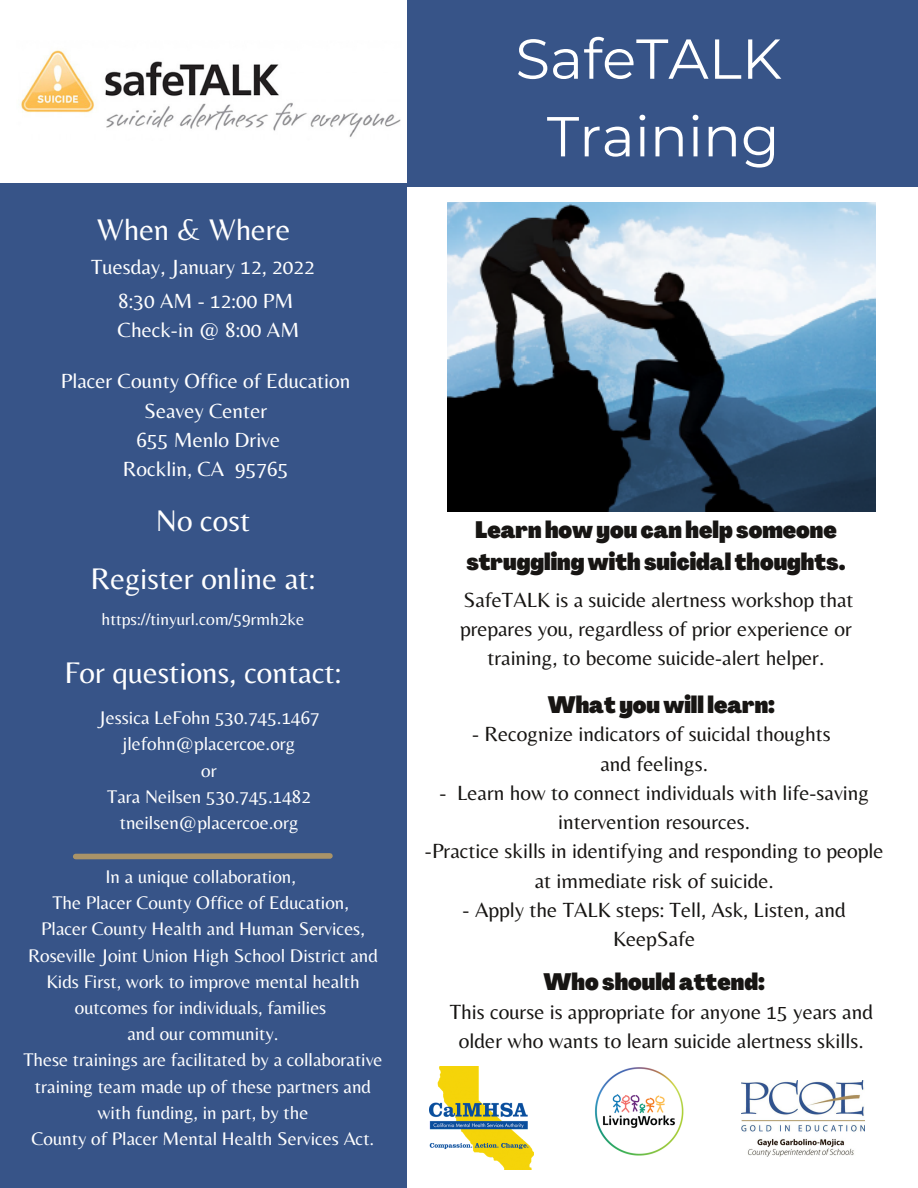
<style>
.page{position:relative;width:918px;height:1188px;background:#fff}
.page>*{position:absolute;margin:0;border:0;box-sizing:border-box;transform-origin:0 0}
.t1{font:56.25px/77.7px "Montserrat";color:#fff;text-align:center}
.t2{font:31.05px "Belleza";color:#fff}
.t3{font:900 condensed 23.25px "Agrandir";color:#171513}
.t4{font:21.3px/29.2px "Belleza";color:#171513;text-align:center}
.t5{font:21.3px "Belleza";color:#fff}
.t6{font:19.05px/26.2px "Belleza";color:#fff;text-align:center}
.t7{font:17.4px "Belleza";color:#fff}
</style>
<div class="page">
<div style="left:0;top:183px;width:406px;height:349px;background:#375488"></div>
<div style="left:407px;top:0;width:511px;height:187px;background:#375488"></div>
<div style="left:0;top:502px;width:407px;height:686px;background:#375488"></div>
<img style="left:741px;top:1081px;width:124px;height:75px">
<svg style="left:73px;top:853px;width:260px;height:7px;background:#92866e"></svg>
<img style="left:448px;top:202px;width:427px;height:310px">
<img style="left:19px;top:50px;width:382px;height:87px">
<img style="left:595px;top:1067px;width:88px;height:89px">
<img style="left:429px;top:1067px;width:105px;height:102px">
<p class="t2" style="left:97px;top:212px;width:195px">When &amp; Where</p>
<p class="t5" style="left:91px;top:254px;width:225px">Tuesday, January 12, 2022</p>
<p class="t5" style="left:118px;top:288px;width:177px">8:30 AM - 12:00 PM</p>
<p class="t5" style="left:118px;top:317px;width:183px">Check-in @ 8:00 AM</p>
<p class="t5" style="left:61px;top:369px;width:291px">Placer County Office of Education</p>
<p class="t5" style="left:144px;top:398px;width:124px">Seavey Center</p>
<p class="t5" style="left:136px;top:427px;width:145px">655 Menlo Drive</p>
<p class="t5" style="left:123px;top:456px;width:167px">Rocklin, CA 95765</p>
<p class="t2" style="left:156px;top:502px;width:96px">No cost</p>
<p class="t2" style="left:91px;top:561px;width:226px">Register online at:</p>
<p class="t7" style="left:102px;top:609px;width:204px">https://tinyurl.com/59rmh2ke</p>
<p class="t2" style="left:65px;top:654px;width:278px">For questions, contact:</p>
<p class="t6" style="left:98px;top:704px;width:223px">Jessica LeFohn 530.745.1467</p>
<p class="t6" style="left:123px;top:730px;width:174px">jlefohn@placercoe.org</p>
<p class="t6" style="left:201px;top:757px;width:17px">or</p>
<p class="t6" style="left:107px;top:783px;width:205px">Tara Neilsen 530.745.1482</p>
<p class="t6" style="left:120px;top:809px;width:180px">tneilsen@placercoe.org</p>
<p class="t6" style="left:105px;top:863px;width:192px">In a unique collaboration,</p>
<p class="t6" style="left:52px;top:889px;width:298px">The Placer County Office of Education,</p>
<p class="t6" style="left:41px;top:916px;width:325px">Placer County Health and Human Services,</p>
<p class="t6" style="left:28px;top:942px;width:351px">Roseville Joint Union High School District and<br>Kids First, work to improve mental health outcomes for individuals, families</p>
<p class="t6" style="left:127px;top:1020px;width:153px">and our community.</p>
<p class="t6" style="left:23px;top:1047px;width:361px">These trainings are facilitated by a collaborative training team made up of these partners and with funding, in part, by the</p>
<p class="t6" style="left:32px;top:1125px;width:344px">County of Placer Mental Health Services Act.</p>
<p class="t1" style="left:515px;top:20px;width:268px">SafeTALK<br>Training</p>
<p class="t3" style="left:475px;top:521px;width:363px">Learn how you can help someone</p>
<p class="t3" style="left:466px;top:553px;width:381px">struggling with suicidal thoughts.</p>
<p class="t4" style="left:460px;top:585px;width:395px">SafeTALK is a suicide alertness workshop that prepares you, regardless of prior experience or training, to become suicide-alert helper.</p>
<p class="t3" style="left:548px;top:695px;width:229px">What you will learn:</p>
<p class="t4" style="left:472px;top:719px;width:360px">- Recognize indicators of suicidal thoughts</p>
<p class="t4" style="left:600px;top:749px;width:109px">and feelings.</p>
<p class="t4" style="left:439px;top:778px;width:431px">- Learn how to connect individuals with life-saving intervention resources.</p>
<p class="t4" style="left:425px;top:836px;width:460px">-Practice skills in identifying and responding to people at immediate risk of suicide.</p>
<p class="t4" style="left:463px;top:895px;width:385px">- Apply the TALK steps: Tell, Ask, Listen, and<br>KeepSafe</p>
<p class="t3" style="left:544px;top:973px;width:223px">Who shouldattend:</p>
<p class="t4" style="left:450px;top:997px;width:425px">This course is appropriate for anyone 15 years and older who wants to learn suicide alertness skills.</p>
</div>
